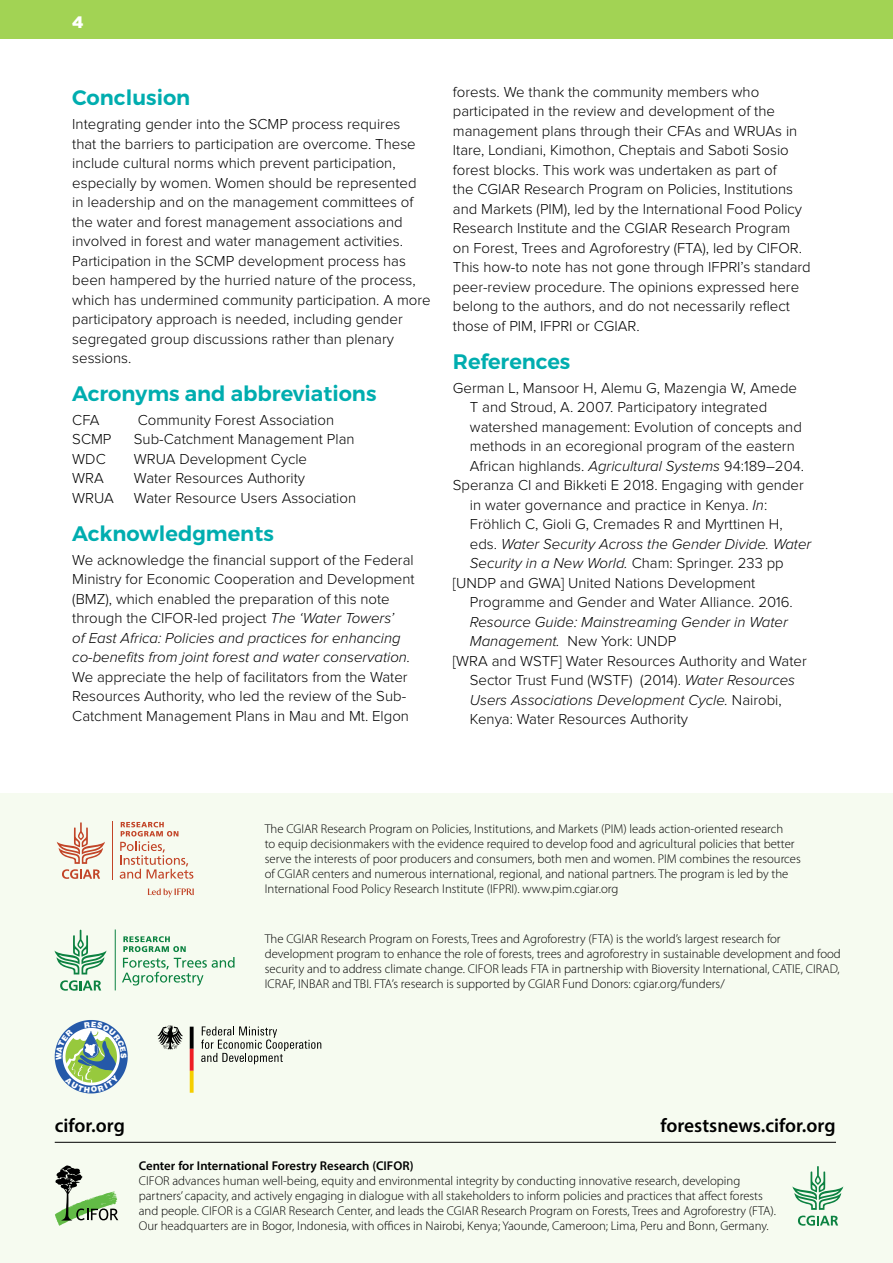
<style>
.page{position:relative;width:893px;height:1263px;background:#fff}
.page>*{position:absolute;margin:0;border:0;box-sizing:border-box;transform-origin:0 0}
.t1{font:600 21px "Montserrat";color:#00adaf}
.t2{font:600 19.5px "Myriad Pro";color:#000}
.t3{font:900 16.5px "Gotham";color:#fff}
.t4{font:300 15px/19.5px "Proxima Nova";color:#000}
.t5{font:italic 300 15px "Proxima Nova";color:#000}
.t6{font:300 12.75px/15px "Myriad Pro";color:#000}
.t7{font:600 12.75px "Myriad Pro";color:#000}
.s1{font-style:italic}
.s2{font-style:normal}
</style>
<div class="page">
<div style="left:0;top:0;width:893px;height:39px;background:#a2d354"></div>
<div style="left:0;top:793px;width:893px;height:470px;background:#f6fbf0"></div>
<svg style="left:55px;top:929px;width:52px;height:45px"></svg>
<svg style="left:60px;top:980px;width:41px;height:11px"></svg>
<svg style="left:122px;top:936px;width:113px;height:49px"></svg>
<hr style="left:115px;top:929px;width:1px;height:61px;background:#0c8241">
<svg style="left:57px;top:822px;width:48px;height:57px"></svg>
<svg style="left:120px;top:822px;width:73px;height:57px"></svg>
<svg style="left:148px;top:888px;width:46px;height:9px"></svg>
<hr style="left:112px;top:821px;width:1px;height:58px;background:#c24427">
<svg style="left:55px;top:1165px;width:63px;height:61px"></svg>
<svg style="left:792px;top:1166px;width:51px;height:60px"></svg>
<hr style="left:55px;top:1142px;width:781px;height:1px;background:#000">
<svg style="left:157px;top:1025px;width:26px;height:24px"></svg>
<svg style="left:190px;top:1027px;width:4px;height:66px"></svg>
<svg style="left:201px;top:1026px;width:120px;height:38px"></svg>
<svg style="left:55px;top:1020px;width:73px;height:73px"></svg>
<p class="t3" style="left:72px;top:11px;width:13px">4</p>
<h1 class="t1" style="left:72px;top:85px;width:120px">Conclusion</h1>
<p class="t4" style="left:72px;top:115px;width:360px">Integrating gender into the SCMP process requires<br>that the barriers to participation are overcome. These include cultural norms which prevent participation, especially by women. Women should be represented in leadership and on the management committees of the water and forest management associations and involved in forest and water management activities.<br>Participation in the SCMP development process has been hampered by the hurried nature of the process, which has undermined community participation. A more participatory approach is needed, including gender segregated group discussions rather than plenary sessions.</p>
<h1 class="t1" style="left:72px;top:381px;width:306px">Acronyms and abbreviations</h1>
<p class="t4" style="left:72px;top:411px;width:29px">CFA</p>
<p class="t4" style="left:138px;top:411px;width:198px">Community Forest Association</p>
<p class="t4" style="left:72px;top:430px;width:41px">SCMP</p>
<p class="t4" style="left:134px;top:430px;width:222px">Sub-Catchment Management Plan</p>
<p class="t4" style="left:72px;top:450px;width:35px">WDC</p>
<p class="t4" style="left:134px;top:450px;width:175px">WRUA Development Cycle</p>
<p class="t4" style="left:72px;top:469px;width:33px">WRA</p>
<p class="t4" style="left:134px;top:469px;width:173px">Water Resources Authority</p>
<p class="t4" style="left:72px;top:489px;width:43px">WRUA</p>
<p class="t4" style="left:134px;top:489px;width:224px">Water Resource Users Association</p>
<h1 class="t1" style="left:72px;top:520px;width:203px">Acknowledgments</h1>
<p class="t4" style="left:72px;top:550px;width:344px">We acknowledge the financial support of the Federal Ministry for Economic Cooperation and Development (BMZ), which enabled the preparation of this note through the CIFOR-led project <span class="s1">The ‘Water Towers’<br>of East Africa: Policies and practices for enhancing co-benefits from joint forest and water conservation.</span></p>
<p class="t4" style="left:72px;top:667px;width:338px">We appreciate the help of facilitators from the Water<br>Resources Authority, who led the review of the Sub-<br>Catchment Management Plans in Mau and Mt. Elgon</p>
<p class="t4" style="left:453px;top:83px;width:359px">forests. We thank the community members who participated in the review and development of the management plans through their CFAs and WRUAs in Itare, Londiani, Kimothon, Cheptais and Saboti Sosio forest blocks. This work was undertaken as part of<br>the CGIAR Research Program on Policies, Institutions and Markets (PIM), led by the International Food Policy Research Institute and the CGIAR Research Program<br>on Forest, Trees and Agroforestry (FTA), led by CIFOR.<br>This how-to note has not gone through IFPRI’s standard peer-review procedure. The opinions expressed here belong to the authors, and do not necessarily reflect those of PIM, IFPRI or CGIAR.</p>
<h1 class="t1" style="left:453px;top:348px;width:119px">References</h1>
<p class="t4" style="left:453px;top:378px;width:346px">German L, Mansoor H, Alemu G, Mazengia W, Amede</p>
<p class="t4" style="left:470px;top:398px;width:299px">T and Stroud, A. 2007. Participatory integrated</p>
<p class="t4" style="left:470px;top:417px;width:333px">watershed management: Evolution of concepts and</p>
<p class="t4" style="left:470px;top:437px;width:326px">methods in an ecoregional program of the eastern</p>
<p class="t4" style="left:470px;top:456px;width:336px">African highlands. <span class="s1">Agricultural Systems</span> 94:189–204.</p>
<p class="t4" style="left:453px;top:476px;width:352px">Speranza CI and Bikketi E 2018. Engaging with gender</p>
<p class="t4" style="left:470px;top:495px;width:299px">in water governance and practice in Kenya. <span class="s1">In</span>:</p>
<p class="t4" style="left:470px;top:515px;width:314px">Fröhlich C, Gioli G, Cremades R and Myrttinen H,</p>
<p class="t5" style="left:470px;top:537px;width:343px"><span class="s2">eds.</span> Water Security Across the Gender Divide. Water</p>
<p class="t5" style="left:470px;top:556px;width:315px">Security in a New World. <span class="s2">Cham: Springer. 233 pp</span></p>
<p class="t4" style="left:453px;top:573px;width:304px">[UNDP and GWA] United Nations Development</p>
<p class="t4" style="left:470px;top:593px;width:324px">Programme and Gender and Water Alliance. 2016.</p>
<p class="t5" style="left:470px;top:615px;width:319px">Resource Guide: Mainstreaming Gender in Water</p>
<p class="t4" style="left:470px;top:632px;width:208px"><span class="s1">Management.</span> New York: UNDP</p>
<p class="t4" style="left:453px;top:651px;width:355px">[WRA and WSTF] Water Resources Authority and Water</p>
<p class="t4" style="left:470px;top:671px;width:327px">Sector Trust Fund (WSTF) (2014). <span class="s1">Water Resources</span></p>
<p class="t5" style="left:470px;top:693px;width:313px">Users Associations Development Cycle. <span class="s2">Nairobi,</span></p>
<p class="t4" style="left:470px;top:710px;width:220px">Kenya: Water Resources Authority</p>
<p class="t6" style="left:265px;top:821px;width:538px">The CGIAR Research Program on Policies, Institutions, and Markets (PIM) leads action-oriented research<br>to equip decisionmakers with the evidence required to develop food and agricultural policies that better serve the interests of poor producers and consumers, both men and women. PIM combines the resources of CGIAR centers and numerous international, regional, and national partners. The program is led by the International Food Policy Research Institute (IFPRI). www.pim.cgiar.org</p>
<p class="t6" style="left:265px;top:931px;width:578px">The CGIAR Research Program on Forests, Trees and Agroforestry (FTA) is the world’s largest research for development program to enhance the role of forests, trees and agroforestry in sustainable development and food security and to address climate change. CIFOR leads FTA in partnership with Bioversity International, CATIE, CIRAD, ICRAF, INBAR and TBI. FTA’s research is supported by CGIAR Fund Donors: cgiar.org/funders/</p>
<h2 class="t2" style="left:55px;top:1113px;width:72px">cifor.org</h2>
<h2 class="t2" style="left:660px;top:1113px;width:177px">forestsnews.cifor.org</h2>
<p class="t7" style="left:139px;top:1158px;width:276px">Center for International Forestry Research (CIFOR)</p>
<p class="t6" style="left:139px;top:1173px;width:639px">CIFOR advances human well-being, equity and environmental integrity by conducting innovative research, developing partners’ capacity, and actively engaging in dialogue with all stakeholders to inform policies and practices that affect forests and people. CIFOR is a CGIAR Research Center, and leads the CGIAR Research Program on Forests, Trees and Agroforestry (FTA).<br>Our headquarters are in Bogor, Indonesia, with offices in Nairobi, Kenya; Yaounde, Cameroon; Lima, Peru and Bonn, Germany.</p>
</div>
